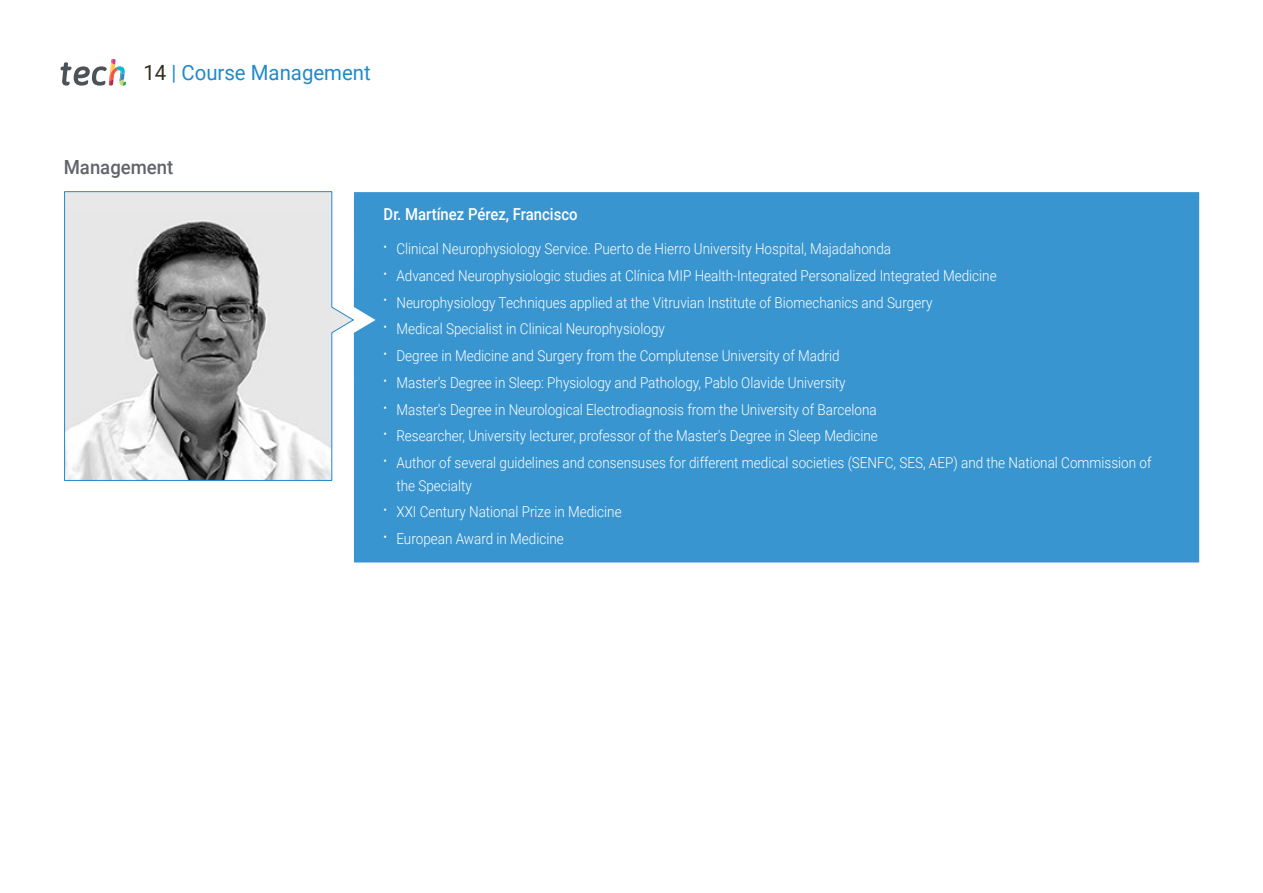
<style>
.page{position:relative;width:1263px;height:893px;background:#fff}
.page>*{position:absolute;margin:0;border:0;box-sizing:border-box;transform-origin:0 0}
.t1{font:21px "Roboto";color:#2289ca}
.t2{font:500 19.5px "Roboto";color:#61646a;scale:.95 1}
.t3{font:500 16.5px "Roboto";color:#fff;scale:.9 1}
.t4{font:300 15px/22.5px "Roboto";color:#fff;scale:.9 1}
.s1{color:#312e20}
</style>
<div class="page">
<svg style="left:61px;top:59px;width:65px;height:27px"></svg>
<div style="left:354px;top:192px;width:845px;height:370px;background:#3895cf"></div>
<svg style="left:64px;top:191px;width:290px;height:290px"></svg>
<h1 class="t1" style="left:144px;top:57px;width:229px"><span class="s1">14</span> | Course Management</h1>
<h2 class="t2" style="left:64px;top:153px;width:117px">Management</h2>
<p class="t3" style="left:384px;top:203px;width:217px">Dr. Martínez Pérez, Francisco</p>
<p class="t4" style="left:384px;top:237px;width:565px"><sup>•</sup> Clinical Neurophysiology Service. Puerto de Hierro University Hospital, Majadahonda</p>
<p class="t4" style="left:384px;top:264px;width:683px"><sup>•</sup> Advanced Neurophysiologic studies at Clínica MIP Health-Integrated Personalized Integrated Medicine</p>
<p class="t4" style="left:384px;top:290px;width:611px"><sup>•</sup> Neurophysiology Techniques applied at the Vitruvian Institute of Biomechanics and Surgery</p>
<p class="t4" style="left:384px;top:317px;width:314px"><sup>•</sup> Medical Specialist in Clinical Neurophysiology</p>
<p class="t4" style="left:384px;top:344px;width:508px"><sup>•</sup> Degree in Medicine and Surgery from the Complutense University of Madrid</p>
<p class="t4" style="left:384px;top:371px;width:515px"><sup>•</sup> Master's Degree in Sleep: Physiology and Pathology, Pablo Olavide University</p>
<p class="t4" style="left:384px;top:397px;width:549px"><sup>•</sup> Master's Degree in Neurological Electrodiagnosis from the University of Barcelona</p>
<p class="t4" style="left:384px;top:424px;width:551px"><sup>•</sup> Researcher, University lecturer, professor of the Master's Degree in Sleep Medicine</p>
<p class="t4" style="left:396px;top:451px;width:840px;text-indent:-13px"><sup>•</sup> Author of several guidelines and consensuses for different medical societies (SENFC, SES, AEP) and the National Commission of the Specialty</p>
<p class="t4" style="left:384px;top:500px;width:266px"><sup>•</sup> XXI Century National Prize in Medicine</p>
<p class="t4" style="left:384px;top:527px;width:202px"><sup>•</sup> European Award in Medicine</p>
</div>
